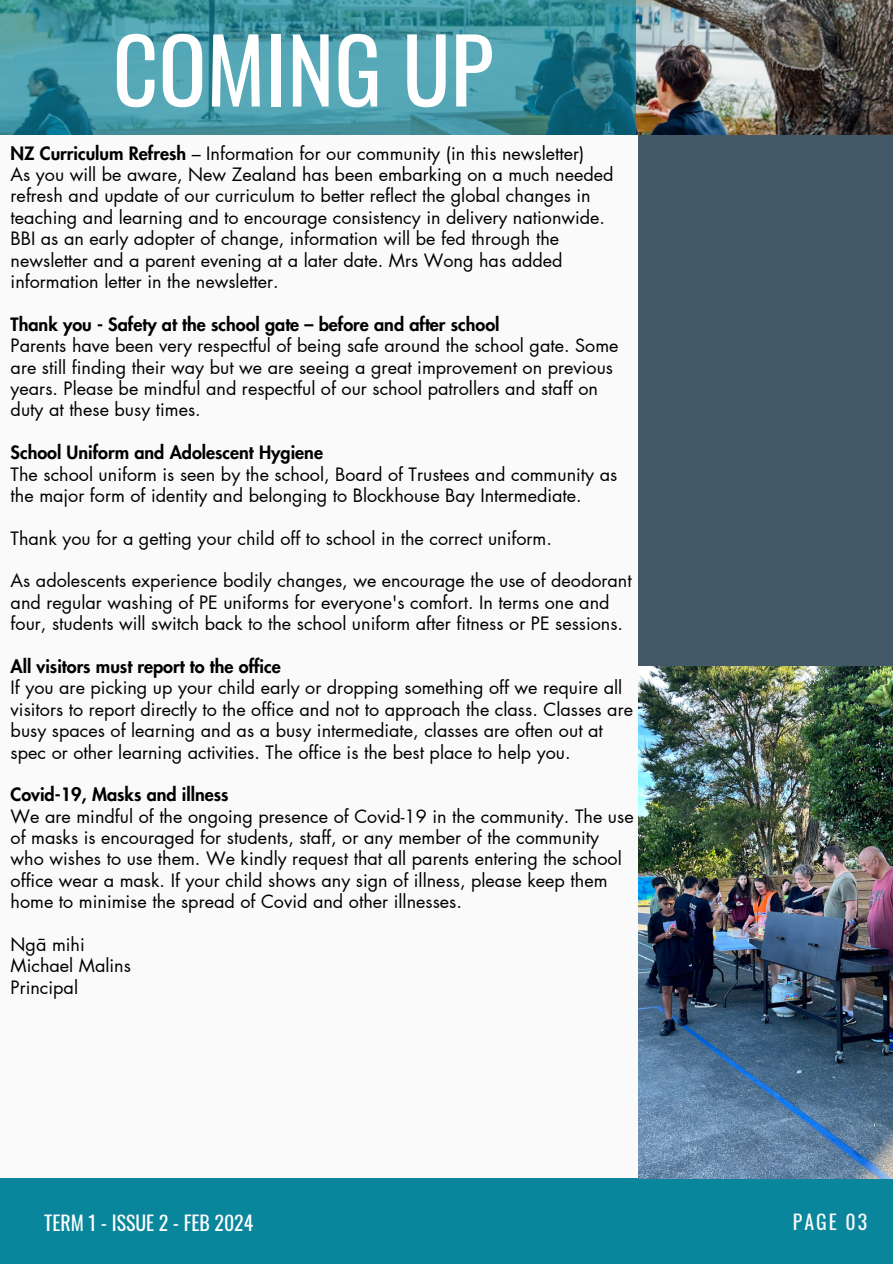
<style>
.page{position:relative;width:893px;height:1264px;background:#fff}
.page>*{position:absolute;margin:0;border:0;box-sizing:border-box;transform-origin:0 0}
.t1{font:88.95px "Oswald";color:#fefffe}
.t2{font:19.8px "Oswald";color:#fefffe}
.t3{font:19.8px "Oswald";letter-spacing:.1em;color:#fafafa}
.t4{font:18px/21.3px "Futura LT Pro";color:#000}
.t5{font:800 18px "Futura LT Pro";color:#000}
.s1{font-weight:800}
</style>
<div class="page">
<div style="left:0;top:0;width:892px;height:1263px;background:#fafafa"></div>
<div style="left:638px;top:111px;width:254px;height:622px;background:#435967"></div>
<div style="left:0;top:1177px;width:892px;height:86px;background:#09859c"></div>
<img style="left:635px;top:0;width:257px;height:134px">
<svg style="left:0;top:0;width:635px;height:135px"></svg>
<img style="left:638px;top:666px;width:254px;height:512px">
<p class="t1" style="left:113px;top:0;width:382px">COMING UP</p>
<p class="t4" style="left:11px;top:143px;width:575px"><span class="s1">NZ Curriculum Refresh</span> – Information for our community (in this newsletter)</p>
<p class="t4" style="left:11px;top:165px;width:604px">As you will be aware, New Zealand has been embarking on a much needed refresh and update of our curriculum to better reflect the global changes in teaching and learning and to encourage consistency in delivery nationwide.</p>
<p class="t4" style="left:11px;top:229px;width:553px">BBI as an early adopter of change, information will be fed through the newsletter and a parent evening at a later date. Mrs Wong has added information letter in the newsletter.</p>
<p class="t5" style="left:11px;top:316px;width:490px">Thank you - Safety at the school gate – before and after school</p>
<p class="t4" style="left:11px;top:336px;width:609px">Parents have been very respectful of being safe around the school gate. Some are still finding their way but we are seeing a great improvement on previous years. Please be mindful and respectful of our school patrollers and staff on duty at these busy times.</p>
<p class="t5" style="left:11px;top:444px;width:314px">School Uniform and Adolescent Hygiene</p>
<p class="t4" style="left:11px;top:464px;width:608px">The school uniform is seen by the school, Board of Trustees and community as the major form of identity and belonging to Blockhouse Bay Intermediate.</p>
<p class="t4" style="left:11px;top:528px;width:543px">Thank you for a getting your child off to school in the correct uniform.</p>
<p class="t4" style="left:11px;top:571px;width:622px">As adolescents experience bodily changes, we encourage the use of deodorant and regular washing of PE uniforms for everyone's comfort. In terms one and four, students will switch back to the school uniform after fitness or PE sessions.</p>
<p class="t5" style="left:11px;top:658px;width:272px">All visitors must report to the office</p>
<p class="t4" style="left:11px;top:678px;width:624px">If you are picking up your child early or dropping something off we require all visitors to report directly to the office and not to approach the class. Classes are busy spaces of learning and as a busy intermediate, classes are often out at spec or other learning activities. The office is the best place to help you.</p>
<p class="t5" style="left:11px;top:786px;width:219px">Covid-19, Masks and illness</p>
<p class="t4" style="left:11px;top:806px;width:624px">We are mindful of the ongoing presence of Covid-19 in the community. The use of masks is encouraged for students, staff, or any member of the community who wishes to use them. We kindly request that all parents entering the school office wear a mask. If your child shows any sign of illness, please keep them home to minimise the spread of Covid and other illnesses.</p>
<p class="t4" style="left:11px;top:934px;width:76px">Ngā mihi</p>
<h2 class="t4" style="left:11px;top:955px;width:122px">Michael Malins</h2>
<h2 class="t4" style="left:11px;top:977px;width:69px">Principal</h2>
<h1 class="t2" style="left:44px;top:1206px;width:210px">TERM 1 - ISSUE 2 - FEB 2024</h1>
<p class="t3" style="left:792px;top:1206px;width:76px">PAGE 03</p>
</div>
